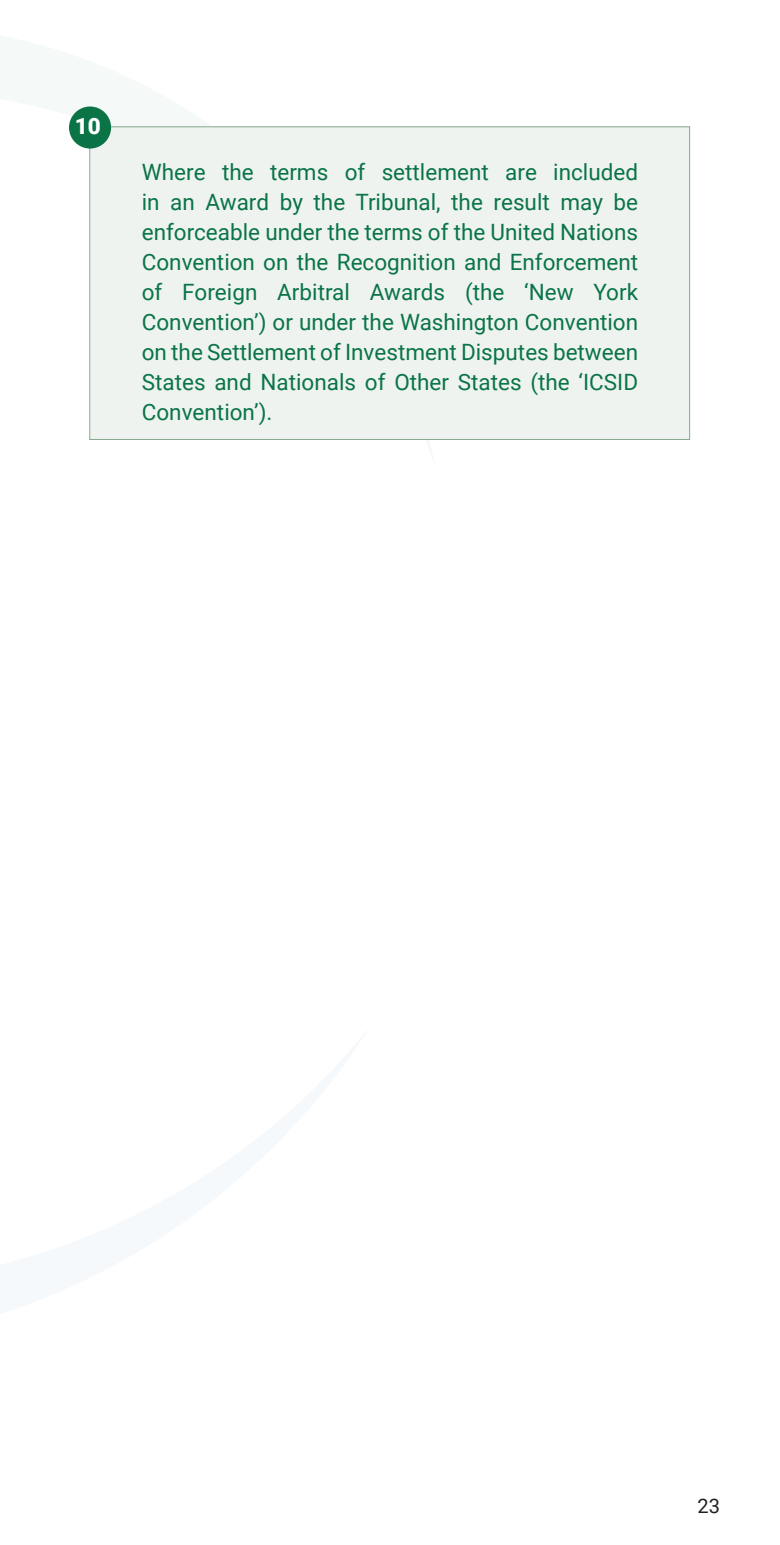
<style>
.page{position:relative;width:780px;height:1545px;background:#fff}
.page>*{position:absolute;margin:0;border:0;box-sizing:border-box;transform-origin:0 0}
.t1{font:22.5px/30px "Roboto";color:#0a7447;text-align:justify}
.t2{font:900 22.5px "Roboto";color:#fff}
.t3{font:20px "Roboto";color:#231f20}
</style>
<div class="page">
<div style="left:90px;top:127px;width:599px;height:313px;background:#eff3f0"></div>
<div style="left:69px;top:106px;width:42px;height:43px;background:#0a7447;border-radius:50%"></div>
<p class="t2" style="left:75px;top:111px;width:28px">10</p>
<p class="t1" style="left:142px;top:156px;width:498px">Where the terms of settlement are included in an Award by the Tribunal, the result may be enforceable under the terms of the United Nations Convention on the Recognition and Enforcement of Foreign Arbitral Awards (the ‘New York Convention’) or under the Washington Convention on the Settlement of Investment Disputes between States and Nationals of Other States (the ‘ICSID Convention’).</p>
<p class="t3" style="left:697px;top:1491px;width:24px">23</p>
</div>
